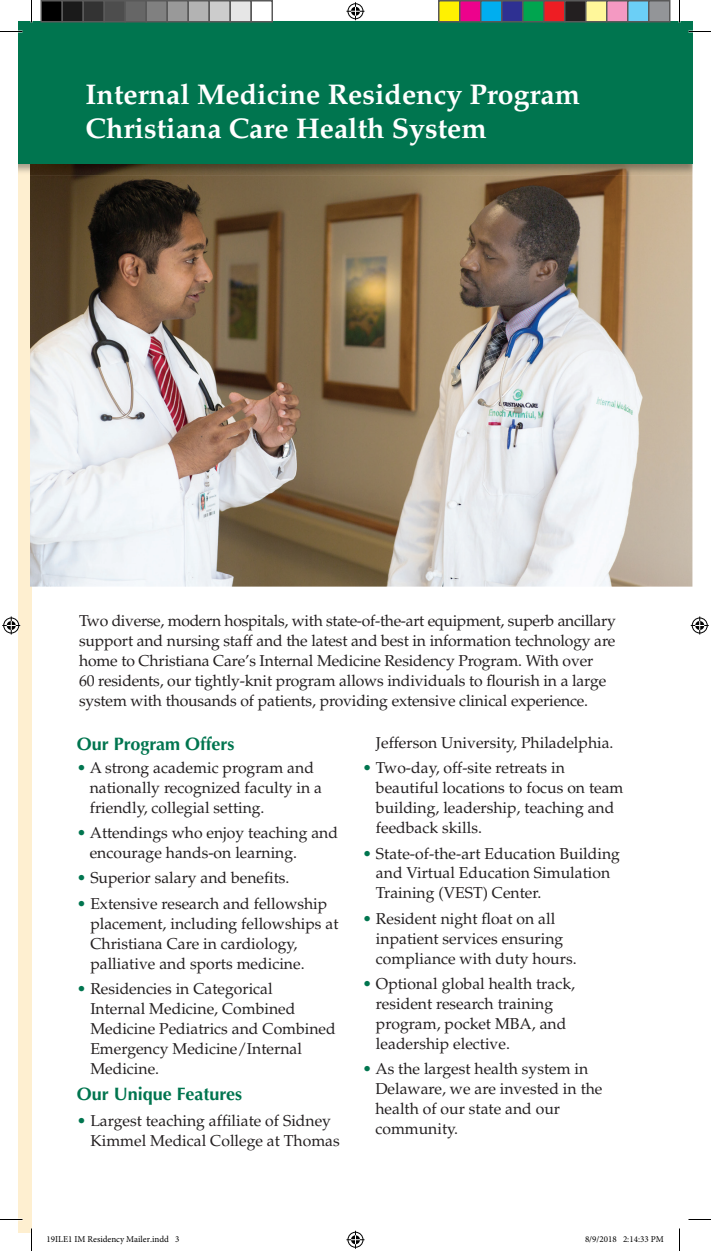
<style>
.page{position:relative;width:711px;height:1251px;background:#fff}
.page>*{position:absolute;margin:0;border:0;box-sizing:border-box;transform-origin:0 0}
.t1{font:700 28.5px/34.2px "Palatino LT Std";color:#fff}
.t2{font:700 18px "Optima LT Std";color:#00754f}
.t3{font:15.75px/20px "Palatino LT Std";color:#231f20}
.t4{font:9px "Minion Pro";color:#000}
.s1{color:#00754f}
</style>
<div class="page">
<div style="left:18px;top:124px;width:14px;height:1109px;background:#feefd0"></div>
<img style="left:30px;top:175px;width:662px;height:412px">
<img style="left:32px;top:20px;width:661px;height:155px">
<img style="left:18px;top:163px;width:14px;height:12px">
<div style="left:18px;top:21px;width:674px;height:142px;background:#00754f"></div>
<svg style="left:0;top:31px;width:22px;height:1px"></svg>
<svg style="left:688px;top:31px;width:23px;height:1px"></svg>
<svg style="left:0;top:1219px;width:22px;height:1px"></svg>
<svg style="left:688px;top:1219px;width:23px;height:1px"></svg>
<svg style="left:31px;top:0;width:1px;height:22px"></svg>
<svg style="left:31px;top:1228px;width:1px;height:23px"></svg>
<svg style="left:679px;top:0;width:1px;height:22px"></svg>
<svg style="left:679px;top:1228px;width:1px;height:23px"></svg>
<svg style="left:346px;top:2px;width:18px;height:18px"></svg>
<svg style="left:346px;top:1231px;width:18px;height:18px"></svg>
<svg style="left:2px;top:616px;width:18px;height:18px"></svg>
<svg style="left:691px;top:616px;width:18px;height:18px"></svg>
<div style="left:41px;top:1px;width:21px;height:21px;background:#000"></div>
<div style="left:40px;top:0;width:23px;height:22px;border:2px solid #595959"></div>
<div style="left:62px;top:1px;width:21px;height:21px;background:#1a1a1a"></div>
<div style="left:62px;top:0;width:22px;height:22px;border:2px solid #595959"></div>
<div style="left:83px;top:1px;width:21px;height:21px;background:#333"></div>
<div style="left:82px;top:0;width:23px;height:22px;border:2px solid #595959"></div>
<div style="left:104px;top:1px;width:21px;height:21px;background:#4d4d4d"></div>
<div style="left:104px;top:0;width:22px;height:22px;border:2px solid #595959"></div>
<div style="left:125px;top:1px;width:21px;height:21px;background:#666"></div>
<div style="left:124px;top:0;width:23px;height:22px;border:2px solid #595959"></div>
<div style="left:146px;top:1px;width:21px;height:21px;background:#808080"></div>
<div style="left:146px;top:0;width:22px;height:22px;border:2px solid #595959"></div>
<div style="left:167px;top:1px;width:21px;height:21px;background:#999"></div>
<div style="left:166px;top:0;width:23px;height:22px;border:2px solid #595959"></div>
<div style="left:188px;top:1px;width:21px;height:21px;background:#b3b3b3"></div>
<div style="left:188px;top:0;width:22px;height:22px;border:2px solid #595959"></div>
<div style="left:209px;top:1px;width:21px;height:21px;background:#ccc"></div>
<div style="left:208px;top:0;width:23px;height:22px;border:2px solid #595959"></div>
<div style="left:230px;top:1px;width:21px;height:21px;background:#e6e6e6"></div>
<div style="left:230px;top:0;width:22px;height:22px;border:2px solid #595959"></div>
<div style="left:250px;top:0;width:23px;height:22px;border:2px solid #595959"></div>
<div style="left:439px;top:1px;width:21px;height:21px;background:#fff101"></div>
<div style="left:438px;top:0;width:22px;height:22px;border:2px solid #595959"></div>
<div style="left:460px;top:1px;width:21px;height:21px;background:#ed028c"></div>
<div style="left:459px;top:0;width:23px;height:22px;border:2px solid #595959"></div>
<div style="left:481px;top:1px;width:21px;height:21px;background:#00aeef"></div>
<div style="left:480px;top:0;width:22px;height:22px;border:2px solid #595959"></div>
<div style="left:502px;top:1px;width:21px;height:21px;background:#2e3092"></div>
<div style="left:501px;top:0;width:23px;height:22px;border:2px solid #595959"></div>
<div style="left:523px;top:1px;width:21px;height:21px;background:#00a54f"></div>
<div style="left:522px;top:0;width:22px;height:22px;border:2px solid #595959"></div>
<div style="left:544px;top:1px;width:21px;height:21px;background:#ee1d23"></div>
<div style="left:543px;top:0;width:23px;height:22px;border:2px solid #595959"></div>
<div style="left:565px;top:1px;width:21px;height:21px;background:#231f20"></div>
<div style="left:564px;top:0;width:22px;height:22px;border:2px solid #595959"></div>
<div style="left:586px;top:1px;width:21px;height:21px;background:#fff79a"></div>
<div style="left:585px;top:0;width:23px;height:22px;border:2px solid #595959"></div>
<div style="left:607px;top:1px;width:21px;height:21px;background:#f499c2"></div>
<div style="left:606px;top:0;width:22px;height:22px;border:2px solid #595959"></div>
<div style="left:628px;top:1px;width:21px;height:21px;background:#6bcff6"></div>
<div style="left:627px;top:0;width:23px;height:22px;border:2px solid #595959"></div>
<div style="left:649px;top:1px;width:21px;height:21px;background:#939598"></div>
<div style="left:648px;top:0;width:22px;height:22px;border:2px solid #595959"></div>
<h1 class="t1" style="left:86px;top:78px;width:496px">Internal Medicine Residency Program<br>Christiana Care Health System</h1>
<p class="t3" style="left:79px;top:611px;width:538px">Two diverse, modern hospitals, with state-of-the-art equipment, superb ancillary support and nursing staff and the latest and best in information technology are home to Christiana Care’s Internal Medicine Residency Program. With over<br>60 residents, our tightly-knit program allows individuals to flourish in a large system with thousands of patients, providing extensive clinical experience.</p>
<p class="t2" style="left:77px;top:733px;width:159px">Our Program Offers</p>
<p class="t3" style="left:90px;top:758px;width:234px;text-indent:-13px"><span class="s1">•</span> A strong academic program and nationally recognized faculty in a friendly, collegial setting.</p>
<p class="t3" style="left:90px;top:823px;width:250px;text-indent:-13px"><span class="s1">•</span> Attendings who enjoy teaching and encourage hands-on learning.</p>
<p class="t3" style="left:77px;top:868px;width:214px"><span class="s1">•</span> Superior salary and benefits.</p>
<p class="t3" style="left:90px;top:894px;width:250px;text-indent:-13px"><span class="s1">•</span> Extensive research and fellowship placement, including fellowships at Christiana Care in cardiology, palliative and sports medicine.</p>
<p class="t3" style="left:90px;top:979px;width:247px;text-indent:-13px"><span class="s1">•</span> Residencies in Categorical<br>Internal Medicine, Combined<br>Medicine Pediatrics and Combined<br>Emergency Medicine/Internal<br>Medicine.</p>
<p class="t2" style="left:77px;top:1084px;width:167px">Our Unique Features</p>
<p class="t3" style="left:90px;top:1111px;width:251px;text-indent:-13px"><span class="s1">•</span> Largest teaching affiliate of Sidney<br>Kimmel Medical College at Thomas</p>
<p class="t3" style="left:376px;top:733px;width:239px">Jefferson University, Philadelphia.</p>
<p class="t3" style="left:376px;top:758px;width:249px;text-indent:-13px"><span class="s1">•</span> Two-day, off-site retreats in beautiful locations to focus on team building, leadership, teaching and feedback skills.</p>
<p class="t3" style="left:376px;top:843px;width:245px;text-indent:-13px"><span class="s1">•</span> State-of-the-art Education Building and Virtual Education Simulation<br>Training (VEST) Center.</p>
<p class="t3" style="left:376px;top:909px;width:202px;text-indent:-13px"><span class="s1">•</span> Resident night float on all inpatient services ensuring compliance with duty hours.</p>
<p class="t3" style="left:376px;top:974px;width:201px;text-indent:-13px"><span class="s1">•</span> Optional global health track, resident research training program, pocket MBA, and leadership elective.</p>
<p class="t3" style="left:375px;top:1059px;width:229px;text-indent:-13px"><span class="s1">•</span> As the largest health system in<br>Delaware, we are invested in the health of our state and our community.</p>
<p class="t4" style="left:46px;top:1233px;width:134px">19ILE1 IM Residency Mailer.indd 3</p>
<p class="t4" style="left:585px;top:1233px;width:80px">8/9/2018 2:14:33 PM</p>
</div>
